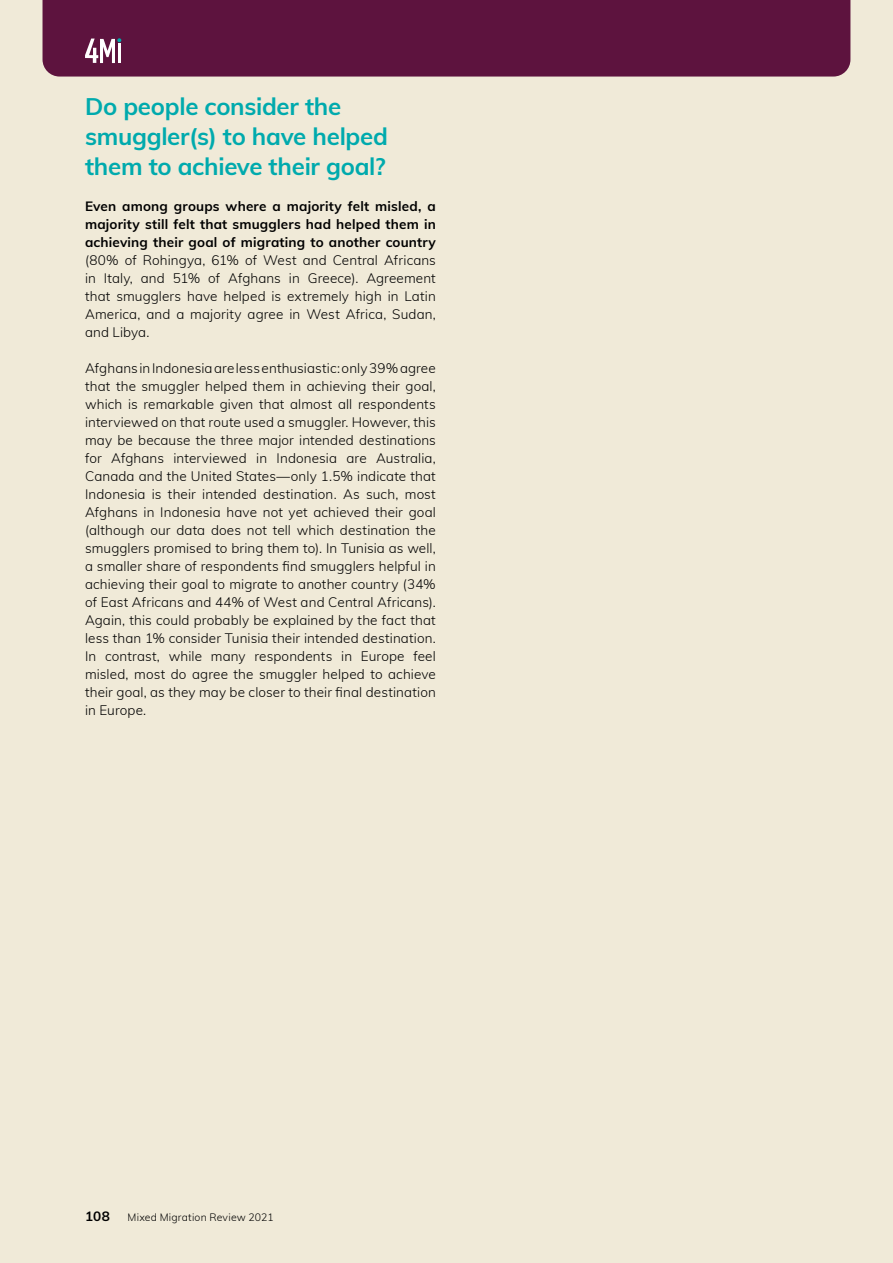
<style>
.page{position:relative;width:893px;height:1263px;background:#f0ead8}
.page>*{position:absolute;margin:0;border:0;box-sizing:border-box;transform-origin:0 0}
.t1{font:700 24px/30px "Muli";letter-spacing:-.01em;color:#00aaad}
.t2{font:300 13.5px/18px "Muli";letter-spacing:.01em;color:#000;text-align:justify}
.t3{font:700 13.5px/18px "Muli";letter-spacing:.01em;color:#000;text-align:justify}
.t4{font:300 10.5px "Muli";letter-spacing:.015em;color:#000}
</style>
<div class="page">
<div style="left:43px;top:0;width:807px;height:77px;background:#5d133e"></div>
<svg style="left:85px;top:38px;width:36px;height:25px"></svg>
<h1 class="t1" style="left:85px;top:90px;width:304px">Do people consider the smuggler(s) to have helped them to achieve their goal?</h1>
<p class="t3" style="left:85px;top:196px;width:352px">Even among groups where a majority felt misled, a majority still felt that smugglers had helped them in achieving their goal of migrating to another country</p>
<p class="t2" style="left:85px;top:250px;width:352px">(80% of Rohingya, 61% of West and Central Africans in Italy, and 51% of Afghans in Greece). Agreement that smugglers have helped is extremely high in Latin America, and a majority agree in West Africa, Sudan, and Libya.</p>
<p class="t2" style="left:85px;top:358px;width:352px">Afghans in Indonesia are less enthusiastic: only 39% agree that the smuggler helped them in achieving their goal, which is remarkable given that almost all respondents interviewed on that route used a smuggler. However, this may be because the three major intended destinations for Afghans interviewed in Indonesia are Australia, Canada and the United States—only 1.5% indicate that Indonesia is their intended destination. As such, most Afghans in Indonesia have not yet achieved their goal (although our data does not tell which destination the smugglers promised to bring them to). In Tunisia as well, a smaller share of respondents find smugglers helpful in achieving their goal to migrate to another country (34% of East Africans and 44% of West and Central Africans).<br>Again, this could probably be explained by the fact that less than 1% consider Tunisia their intended destination.<br>In contrast, while many respondents in Europe feel misled, most do agree the smuggler helped to achieve their goal, as they may be closer to their final destination in Europe.</p>
<p class="t3" style="left:85px;top:1207px;width:26px">108</p>
<p class="t4" style="left:128px;top:1210px;width:148px">Mixed Migration Review 2021</p>
</div>
